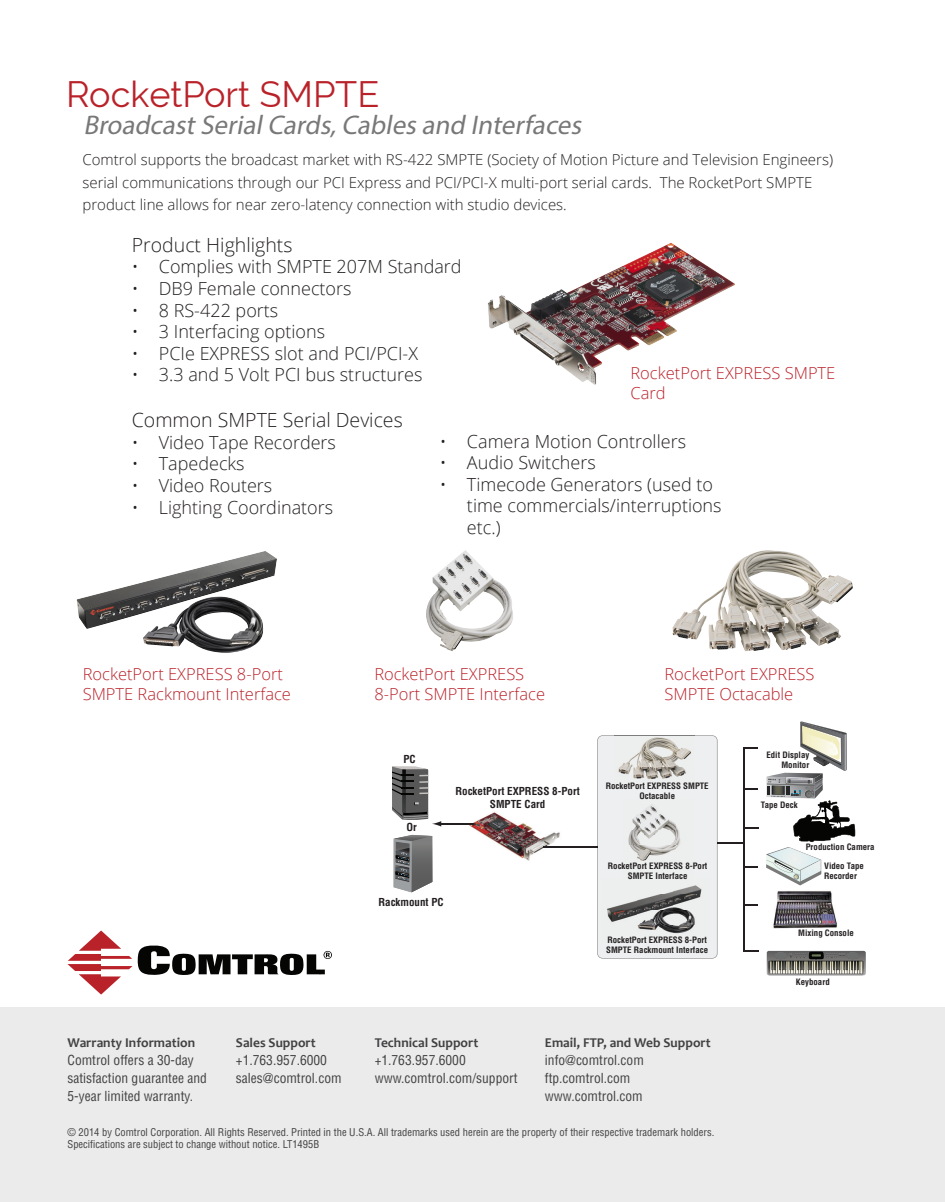
<style>
.page{position:relative;width:945px;height:1202px;background:#fff}
.page>*{position:absolute;margin:0;border:0;box-sizing:border-box;transform-origin:0 0}
.t1{font:36px "Raleway";color:#ba222a}
.t2{font:italic 27px "Myriad Pro";color:#787878}
.t3{font:300 19.5px "Open Sans";color:#231f20}
.t4{font:300 18px/21.6px "Open Sans";color:#231f20}
.t5{font:300 16.5px/19.8px "Open Sans";color:#ba222a}
.t6{font:300 15px/22.5px "Open Sans";color:#231f20}
.Sidebar_Body{font:condensed 13.5px/18px "Helvetica LT Std";color:#414243}
.Sidebar_Body-2{font:700 13.5px "Candara";color:#414243}
.t7{font:700 condensed 10.8px/12.9px "Helvetica LT Std";color:#231f20;text-align:center}
.t8{font:condensed 10.5px/12.6px "Helvetica LT Std";color:#414243}
.t9{font:700 condensed 8.55px/10.4px "Helvetica LT Std";color:#231f20;text-align:center}
</style>
<div class="page">
<img style="left:488px;top:243px;width:247px;height:142px">
<img style="left:77px;top:551px;width:200px;height:101px">
<img style="left:426px;top:550px;width:87px;height:101px">
<img style="left:672px;top:552px;width:169px;height:99px">
<img style="left:461px;top:812px;width:105px;height:49px">
<img style="left:393px;top:821px;width:56px;height:72px">
<svg style="left:394px;top:835px;width:38px;height:57px;background:#767778"></svg>
<hr style="left:439px;top:823px;width:35px;height:1px;background:#231f20">
<svg style="left:392px;top:766px;width:49px;height:60px"></svg>
<hr style="left:543px;top:846px;width:55px;height:1px;background:#231f20">
<svg style="left:767px;top:951px;width:99px;height:24px;background:#787671"></svg>
<svg style="left:597px;top:735px;width:161px;height:223px"></svg>
<img style="left:773px;top:885px;width:65px;height:44px">
<svg style="left:766px;top:721px;width:89px;height:164px"></svg>
<svg style="left:68px;top:930px;width:264px;height:64px"></svg>
<div style="left:0;top:1007px;width:945px;height:195px;background:#ebebeb"></div>
<p class="t1" style="left:66px;top:74px;width:315px">RocketPort SMPTE</p>
<p class="t2" style="left:83px;top:109px;width:505px">BroadcastSerialCards,Cables and Interfaces</p>
<p class="t6" style="left:83px;top:148px;width:752px">Comtrol supports the broadcast market with RS-422 SMPTE (Society of Motion Picture and Television Engineers) serial communications through our PCI Express and PCI/PCI-X multi-port serial cards. The RocketPort SMPTE product line allows for near zero-latency connection with studio devices.</p>
<p class="t3" style="left:132px;top:231px;width:162px">Product Highlights</p>
<p class="t4" style="left:132px;top:255px;width:331px">• Complies with SMPTE 207M Standard</p>
<p class="t4" style="left:132px;top:277px;width:221px">• DB9 Female connectors</p>
<p class="t4" style="left:132px;top:299px;width:148px">• 8 RS-422 ports</p>
<p class="t4" style="left:132px;top:320px;width:195px">• 3 Interfacing options</p>
<p class="t4" style="left:132px;top:342px;width:288px">• PCIe EXPRESS slot and PCI/PCI-X</p>
<p class="t4" style="left:132px;top:363px;width:292px">• 3.3 and 5 Volt PCI bus structures</p>
<p class="t5" style="left:631px;top:362px;width:206px">RocketPort EXPRESS SMPTE<br>Card</p>
<p class="t3" style="left:132px;top:407px;width:272px">Common SMPTE Serial Devices</p>
<p class="t4" style="left:132px;top:431px;width:206px">• Video Tape Recorders</p>
<p class="t4" style="left:132px;top:452px;width:114px">• Tapedecks</p>
<p class="t4" style="left:132px;top:474px;width:142px">• Video Routers</p>
<p class="t4" style="left:132px;top:496px;width:203px">• Lighting Coordinators</p>
<p class="t4" style="left:440px;top:430px;width:248px">• Camera Motion Controllers</p>
<p class="t4" style="left:440px;top:451px;width:157px">• Audio Switchers</p>
<p class="t4" style="left:467px;top:473px;width:256px;text-indent:-27px">• Timecode Generators (used to time commercials/interruptions etc.)</p>
<p class="t5" style="left:83px;top:664px;width:210px">RocketPort EXPRESS 8-Port<br>SMPTE Rackmount Interface</p>
<p class="t5" style="left:374px;top:664px;width:172px">RocketPort EXPRESS<br>8-Port SMPTE Interface</p>
<p class="t7" style="left:403px;top:752px;width:14px">PC</p>
<p class="t7" style="left:406px;top:821px;width:12px">Or</p>
<p class="t7" style="left:455px;top:784px;width:126px">RocketPort EXPRESS 8-Port<br>SMPTE Card</p>
<p class="t7" style="left:378px;top:895px;width:67px">Rackmount PC</p>
<p class="t5" style="left:665px;top:664px;width:151px">RocketPort EXPRESS<br>SMPTE Octacable</p>
<p class="t9" style="left:606px;top:780px;width:104px">RocketPort EXPRESS SMPTE<br>Octacable</p>
<p class="t9" style="left:608px;top:860px;width:101px">RocketPort EXPRESS 8-Port<br>SMPTE Interface</p>
<p class="t9" style="left:606px;top:934px;width:103px;text-align:left">RocketPort EXPRESS 8-Port<br>SMPTE Rackmount Interface</p>
<p class="t9" style="left:766px;top:749px;width:44px;text-align:right">Edit Display<br>Monitor</p>
<p class="t9" style="left:761px;top:799px;width:38px">Tape Deck</p>
<p class="t9" style="left:806px;top:841px;width:70px">Production Camera</p>
<p class="t9" style="left:824px;top:860px;width:41px;text-align:left">Video Tape<br>Recorder</p>
<p class="t9" style="left:798px;top:927px;width:57px">Mixing Console</p>
<p class="t9" style="left:796px;top:977px;width:35px">Keyboard</p>
<p class="Sidebar_Body-2" style="left:68px;top:1034px;width:129px">Warranty Information</p>
<p class="Sidebar_Body" style="left:68px;top:1051px;width:141px">Comtrol offers a 30-day satisfaction guarantee and<br>5-year limited warranty.</p>
<p class="Sidebar_Body-2" style="left:236px;top:1034px;width:81px">Sales Support</p>
<p class="Sidebar_Body" style="left:236px;top:1050px;width:93px">+1.763.957.6000</p>
<p class="Sidebar_Body" style="left:236px;top:1068px;width:107px">sales@comtrol.com</p>
<p class="Sidebar_Body-2" style="left:375px;top:1034px;width:105px">Technical Support</p>
<p class="Sidebar_Body" style="left:375px;top:1050px;width:93px">+1.763.957.6000</p>
<p class="Sidebar_Body" style="left:375px;top:1068px;width:144px">www.comtrol.com/support</p>
<p class="Sidebar_Body-2" style="left:545px;top:1034px;width:167px">Email, FTP, and Web Support</p>
<p class="Sidebar_Body" style="left:545px;top:1050px;width:100px">info@comtrol.com</p>
<p class="Sidebar_Body" style="left:545px;top:1068px;width:87px">ftp.comtrol.com</p>
<p class="Sidebar_Body" style="left:545px;top:1086px;width:99px">www.comtrol.com</p>
<p class="t8" style="left:68px;top:1125px;width:648px">© 2014 by Comtrol Corporation. All Rights Reserved. Printed in the U.S.A. All trademarks used herein are the property of their respective trademark holders.<br>Specifications are subject to change without notice. LT1495B</p>
</div>
